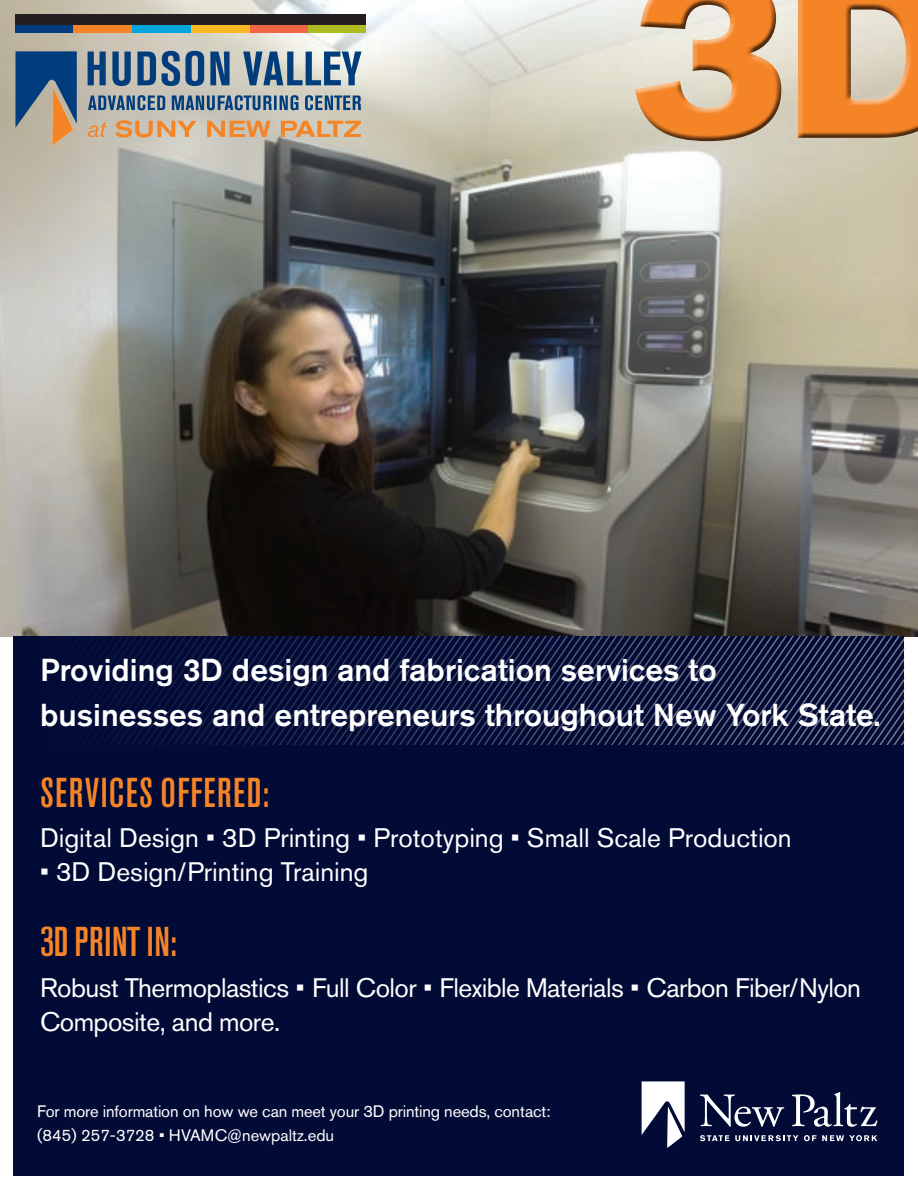
<style>
.page{position:relative;width:918px;height:1188px;background:#fff}
.page>*{position:absolute;margin:0;border:0;box-sizing:border-box;transform-origin:0 0}
.t1{font:237px "Akzidenz Grotesk BE Super";color:#f58427}
.t2{font:500 condensed 41.4px "Akzidenz Grotesk BE";letter-spacing:.03em;color:#f58427}
.t3{font:500 31.5px/45px "Akzidenz Grotesk BE";color:#fff}
.t4{font:26.55px/34px "Akzidenz Grotesk BE";letter-spacing:-.02em;color:#fff}
.t5{font:26.55px "Akzidenz Grotesk BE";color:#fff}
.t6{font:16.5px/24px "Akzidenz Grotesk BE";letter-spacing:-.01em;color:#fff}
</style>
<div class="page">
<img style="left:0;top:0;width:918px;height:637px">
<div style="left:629px;top:0;width:289px;height:142px;background:#fff;opacity:.6"></div>
<div style="left:635px;top:0;width:283px;height:147px;background:#231f20;opacity:.77"></div>
<div style="left:14px;top:637px;width:890px;height:539px;background:#020a36"></div>
<svg style="left:88px;top:120px;width:273px;height:18px;background:#daad81"></svg>
<svg style="left:88px;top:95px;width:273px;height:15px;background:#64809a"></svg>
<svg style="left:88px;top:51px;width:274px;height:35px;background:#6e8aa2"></svg>
<svg style="left:15px;top:51px;width:62px;height:95px;background:#607182"></svg>
<div style="left:307px;top:16px;width:59px;height:17px;background:#aebc21"></div>
<div style="left:249px;top:16px;width:59px;height:17px;background:#f26648"></div>
<div style="left:190px;top:16px;width:59px;height:17px;background:#fcb825"></div>
<div style="left:132px;top:16px;width:58px;height:17px;background:#00a6db"></div>
<div style="left:15px;top:16px;width:58px;height:17px;background:#013d7d"></div>
<div style="left:73px;top:16px;width:59px;height:17px;background:#f58427"></div>
<div style="left:15px;top:14px;width:351px;height:10px;background:#231f20"></div>
<svg style="left:642px;top:1082px;width:43px;height:66px"></svg>
<svg style="left:700px;top:1094px;width:84px;height:33px"></svg>
<svg style="left:792px;top:1092px;width:85px;height:35px"></svg>
<svg style="left:700px;top:1135px;width:116px;height:6px"></svg>
<svg style="left:822px;top:1135px;width:55px;height:6px"></svg>
<svg style="left:106px;top:637px;width:363px;height:107px"></svg>
<svg style="left:469px;top:637px;width:435px;height:107px"></svg>
<h1 class="t1" style="left:634px;top:-83px;width:332px">3D</h1>
<h3 class="t3" style="left:40px;top:646px;width:842px">Providing 3D design and fabrication services to businesses and entrepreneurs throughout New York State.</h3>
<h2 class="t2" style="left:40px;top:769px;width:231px">SERVICES OFFERED:</h2>
<h3 class="t5" style="left:40px;top:822px;width:753px">Digital Design • 3D Printing • Prototyping • Small Scale Production</h3>
<h3 class="t5" style="left:40px;top:856px;width:330px">• 3D Design/Printing Training</h3>
<h2 class="t2" style="left:40px;top:919px;width:138px">3D PRINT IN:</h2>
<h3 class="t4" style="left:40px;top:971px;width:823px">Robust Thermoplastics • Full Color • Flexible Materials • Carbon Fiber/Nylon<br>Composite, and more.</h3>
<p class="t6" style="left:37px;top:1099px;width:515px">For more information on how we can meet your 3D printing needs, contact: (845) 257-3728 • HVAMC@newpaltz.edu</p>
</div>
